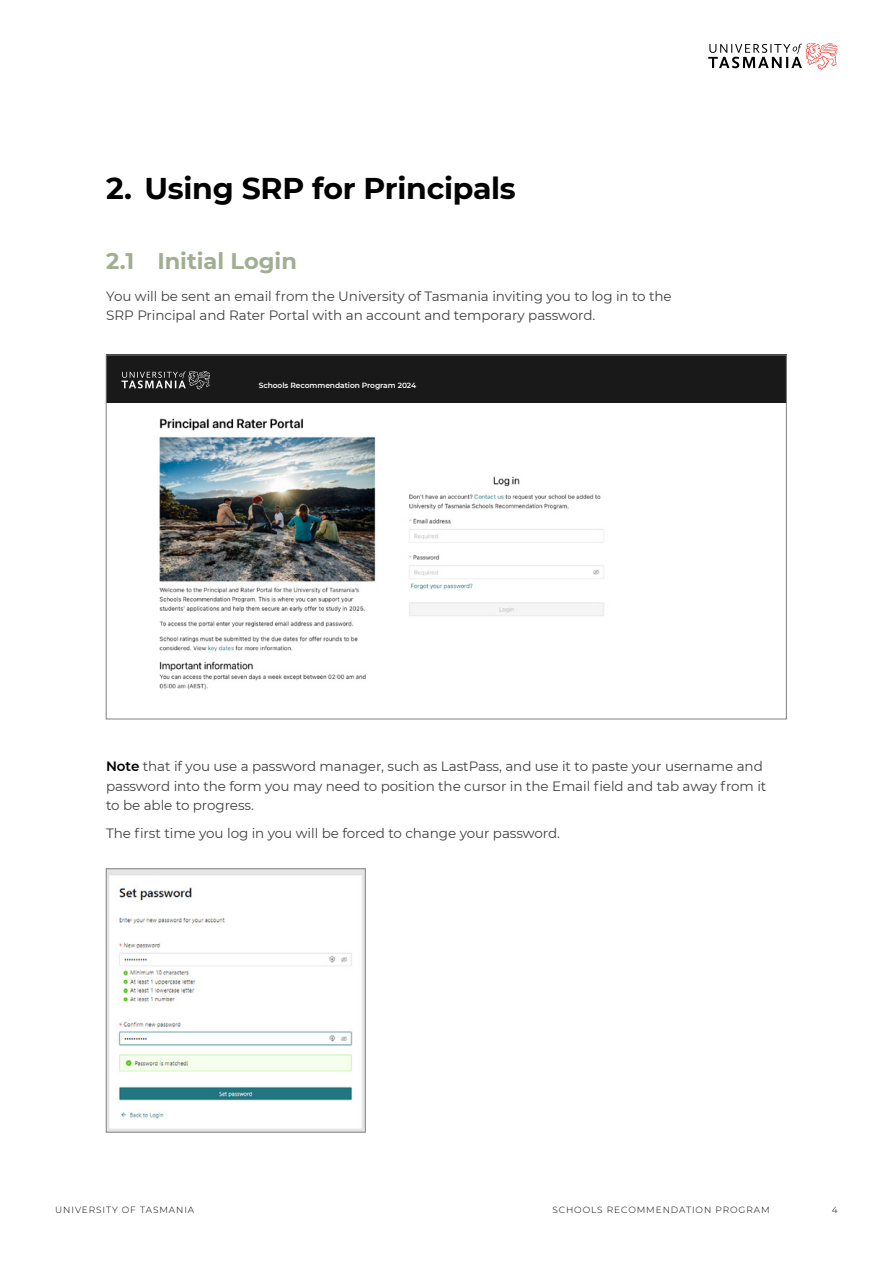
<style>
.page{position:relative;width:893px;height:1263px;background:#fff}
.page>*{position:absolute;margin:0;border:0;box-sizing:border-box;transform-origin:0 0}
.UTAS_Heading_1{font:700 30px "Montserrat";letter-spacing:-.01em;color:#000}
.UTAS_Heading_2{font:700 22.5px "Montserrat";color:#a0ae91}
.Body_Copy_9pt{font:13.5px/19.5px "Montserrat";letter-spacing:-.005em;color:#414042}
.t1{font:300 9px "Montserrat";letter-spacing:.1em;color:#000}
.Body_Copy_9pt-2{font:600 7.5px "Montserrat";letter-spacing:-.005em;color:#fff}
.s1{font-weight:600;color:#000}
</style>
<div class="page">
<svg style="left:708px;top:43px;width:130px;height:27px"></svg>
<img style="left:108px;top:871px;width:255px;height:259px">
<div style="left:106px;top:355px;width:680px;height:48px;background:#191919"></div>
<svg style="left:121px;top:371px;width:89px;height:19px"></svg>
<img style="left:159px;top:418px;width:445px;height:272px">
<p class="UTAS_Heading_1" style="left:106px;top:167px;width:411px">2. Using SRP for Principals</p>
<p class="UTAS_Heading_2" style="left:106px;top:244px;width:192px">2.1 Initial Login</p>
<p class="Body_Copy_9pt" style="left:106px;top:286px;width:567px">You will be sent an email from the University of Tasmania inviting you to log in to the<br>SRP Principal and Rater Portal with an account and temporary password.</p>
<p class="Body_Copy_9pt-2" style="left:259px;top:380px;width:159px">Schools Recommendation Program 2024</p>
<p class="Body_Copy_9pt" style="left:106px;top:756px;width:662px"><span class="s1">Note</span> that if you use a password manager, such as LastPass, and use it to paste your username and password into the form you may need to position the cursor in the Email field and tab away from it to be able to progress.</p>
<p class="Body_Copy_9pt" style="left:106px;top:823px;width:455px">The first time you log in you will be forced to change your password.</p>
<p class="t1" style="left:55px;top:1204px;width:140px">UNIVERSITY OF TASMANIA</p>
<p class="t1" style="left:552px;top:1204px;width:219px">SCHOOLS RECOMMENDATION PROGRAM</p>
<p class="t1" style="left:832px;top:1204px;width:7px">4</p>
</div>
